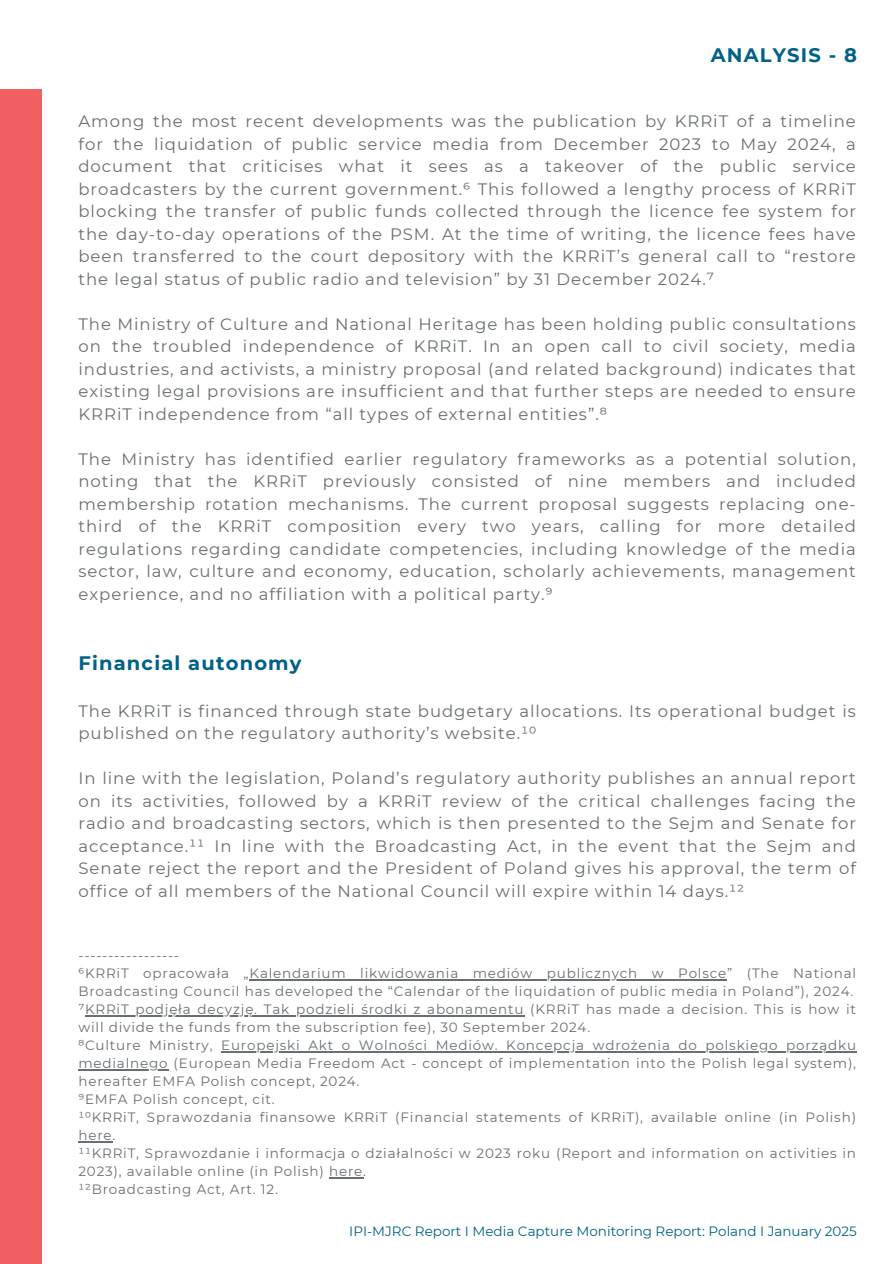
<style>
.page{position:relative;width:894px;height:1264px;background:#fff}
.page>*{position:absolute;margin:0;border:0;box-sizing:border-box;transform-origin:0 0}
.t1{font:700 19.5px "Montserrat";letter-spacing:.06em;color:#006187}
.t2{font:16.5px/22.5px "Montserrat";letter-spacing:.06em;color:#686e71;text-align:justify}
.t3{font:13.5px/18px "Montserrat";letter-spacing:.06em;color:#686e71}
.t4{font:13.5px "Montserrat";color:#016284}
</style>
<div class="page">
<hr style="left:249px;top:979px;width:478px;height:1px;background:#686e71">
<hr style="left:85px;top:1015px;width:439px;height:1px;background:#686e71">
<hr style="left:221px;top:1051px;width:635px;height:1px;background:#686e71">
<hr style="left:78px;top:1069px;width:90px;height:1px;background:#686e71">
<hr style="left:78px;top:1141px;width:34px;height:1px;background:#686e71">
<hr style="left:329px;top:1177px;width:34px;height:1px;background:#686e71">
<div style="left:0;top:89px;width:42px;height:1174px;background:#f16060"></div>
<p class="t1" style="left:710px;top:43px;width:148px">ANALYSIS - 8</p>
<p class="t2" style="left:78px;top:110px;width:778px">Among the most recent developments was the publication by KRRiT of a timeline for the liquidation of public service media from December 2023 to May 2024, a document that criticises what it sees as a takeover of the public service broadcasters by the current government.⁶ This followed a lengthy process of KRRiT blocking the transfer of public funds collected through the licence fee system for the day-to-day operations of the PSM. At the time of writing, the licence fees have been transferred to the court depository with the KRRiT’s general call to “restore the legal status of public radio and television” by 31 December 2024.⁷</p>
<h1 class="t2" style="left:78px;top:312px;width:778px">The Ministry of Culture and National Heritage has been holding public consultations on the troubled independence of KRRiT. In an open call to civil society, media industries, and activists, a ministry proposal (and related background) indicates that existing legal provisions are insufficient and that further steps are needed to ensure KRRiT independence from “all types of external entities”.⁸</h1>
<h3 class="t2" style="left:78px;top:447px;width:778px">The Ministry has identified earlier regulatory frameworks as a potential solution, noting that the KRRiT previously consisted of nine members and included membership rotation mechanisms. The current proposal suggests replacing one&shy;third of the KRRiT composition every two years, calling for more detailed regulations regarding candidate competencies, including knowledge of the media sector, law, culture and economy, education, scholarly achievements, management experience, and no affiliation with a political party.⁹</h3>
<h3 class="t1" style="left:78px;top:650px;width:224px">Financial autonomy</h3>
<h3 class="t2" style="left:78px;top:699px;width:778px">The KRRiT is financed through state budgetary allocations. Its operational budget is published on the regulatory authority’s website.¹⁰</h3>
<h2 class="t2" style="left:78px;top:767px;width:778px">In line with the legislation, Poland’s regulatory authority publishes an annual report on its activities, followed by a KRRiT review of the critical challenges facing the radio and broadcasting sectors, which is then presented to the Sejm and Senate for acceptance.¹¹ In line with the Broadcasting Act, in the event that the Sejm and Senate reject the report and the President of Poland gives his approval, the term of office of all members of the National Council will expire within 14 days.¹²</h2>
<h3 class="t3" style="left:78px;top:946px;width:102px">-----------------</h3>
<h3 class="t3" style="left:78px;top:964px;width:779px">⁶KRRiT opracowała „Kalendarium likwidowania mediów publicznych w Polsce” (The National</h3>
<p class="t3" style="left:78px;top:982px;width:779px">Broadcasting Council has developed the “Calendar of the liquidation of public media in Poland”), 2024.<br>⁷KRRiT podjęła decyzję. Tak podzieli środki z abonamentu (KRRiT has made a decision. This is how it</p>
<p class="t3" style="left:78px;top:1018px;width:513px">will divide the funds from the subscription fee), 30 September 2024.<br>⁸Culture Ministry,</p>
<p class="t3" style="left:221px;top:1036px;width:636px">Europejski Akt o Wolności Mediów. Koncepcja wdrożenia do polskiego porządku</p>
<p class="t3" style="left:78px;top:1054px;width:779px">medialnego (European Media Freedom Act - concept of implementation into the Polish legal system), hereafter EMFA Polish concept, 2024.<br>⁹EMFA Polish concept, cit.<br>¹⁰KRRiT, Sprawozdania finansowe KRRiT (Financial statements of KRRiT), available online (in Polish)</p>
<p class="t3" style="left:78px;top:1126px;width:779px">here.<br>¹¹KRRiT, Sprawozdanie i informacja o działalności w 2023 roku (Report and information on activities in</p>
<p class="t3" style="left:78px;top:1162px;width:289px">2023), available online (in Polish) here.<br>¹²Broadcasting Act, Art. 12.</p>
<p class="t4" style="left:349px;top:1222px;width:509px">IPI-MJRC Report I Media Capture Monitoring Report: Poland I January 2025</p>
</div>
